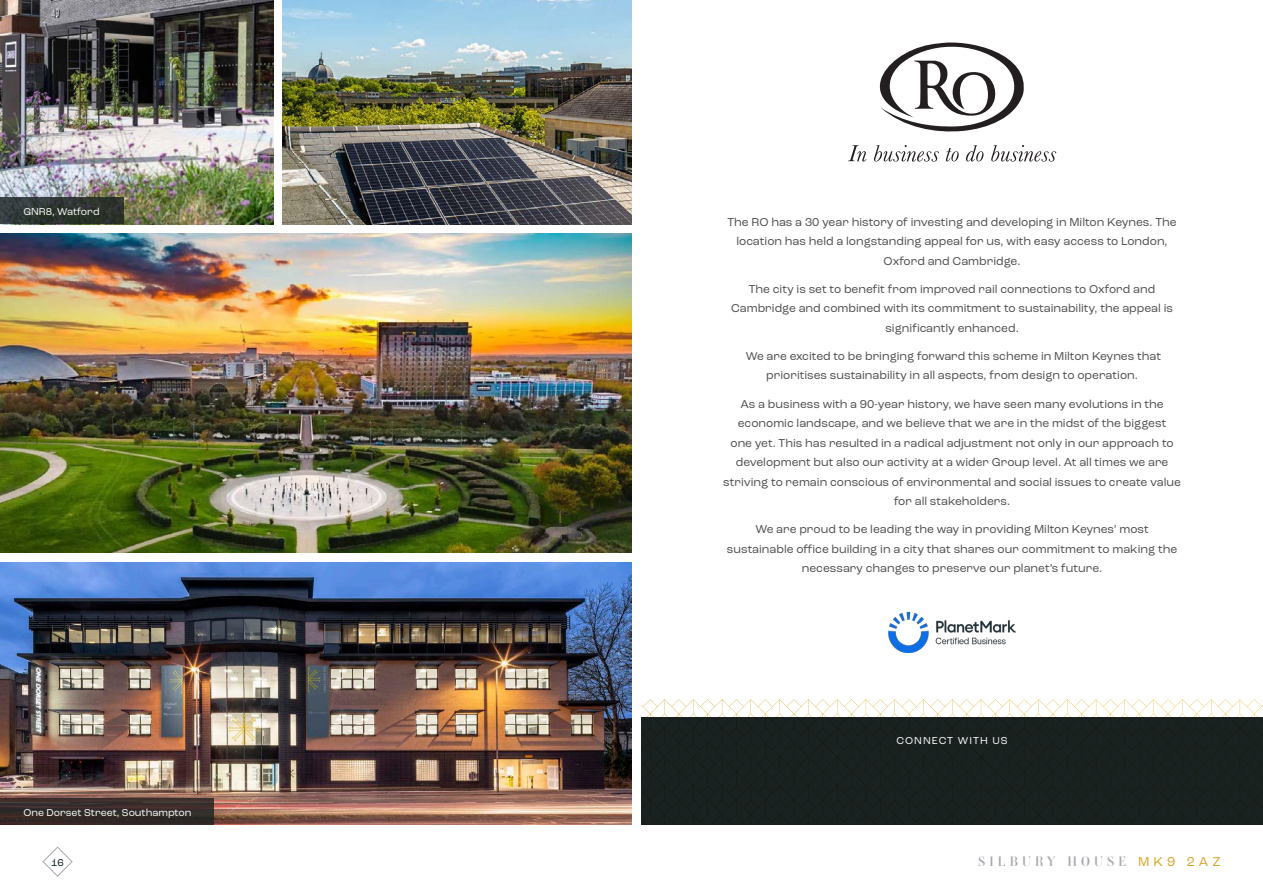
<style>
.page{position:relative;width:1263px;height:893px;background:#fff}
.page>*{position:absolute;margin:0;border:0;box-sizing:border-box;transform-origin:0 0}
.t1{font:600 13.5px "Ambroise Std";letter-spacing:.3em;color:#a8a9ad}
.t2{font:12px/19.5px "Roc Grotesk";color:#4d4c4b;text-align:center}
.t3{font:10.65px "Roc Grotesk";letter-spacing:.1em;color:#fff}
.t4{font:10.5px "Roc Grotesk";color:#fff}
.t5{font:10.5px "Roc Grotesk";color:#0b171c}
.s1{font-family:"Roc Grotesk";font-weight:400;color:#d9a428}
</style>
<div class="page">
<svg style="left:641px;top:699px;width:613px;height:19px"></svg>
<svg style="left:42px;top:846px;width:31px;height:31px"></svg>
<div style="left:641px;top:718px;width:622px;height:107px;background:#1a2121"></div>
<img style="left:0;top:234px;width:631px;height:319px">
<img style="left:0;top:0;width:273px;height:224px">
<img style="left:0;top:562px;width:631px;height:263px">
<img style="left:283px;top:0;width:348px;height:224px">
<svg style="left:0;top:197px;width:123px;height:27px;background:#2e3531"></svg>
<svg style="left:0;top:798px;width:213px;height:27px;background:#362b28"></svg>
<svg style="left:848px;top:145px;width:208px;height:17px"></svg>
<svg style="left:879px;top:42px;width:145px;height:90px"></svg>
<img style="left:888px;top:612px;width:128px;height:41px">
<p class="t4" style="left:23px;top:205px;width:78px">GNR8, Watford</p>
<p class="t4" style="left:23px;top:806px;width:170px">One Dorset Street, Southampton</p>
<p class="t5" style="left:51px;top:856px;width:14px">16</p>
<p class="t2" style="left:727px;top:212px;width:451px">The RO has a 30 year history of investing and developing in Milton Keynes. The location has held a longstanding appeal for us, with easy access to London,<br>Oxford and Cambridge.</p>
<p class="t2" style="left:731px;top:279px;width:443px">The city is set to benefit from improved rail connections to Oxford and<br>Cambridge and combined with its commitment to sustainability, the appeal is significantly enhanced.</p>
<p class="t2" style="left:746px;top:346px;width:417px">We are excited to be bringing forward this scheme in Milton Keynes that prioritises sustainability in all aspects, from design to operation.</p>
<p class="t2" style="left:723px;top:394px;width:459px">As a business with a 90-year history, we have seen many evolutions in the economic landscape, and we believe that we are in the midst of the biggest<br>one yet. This has resulted in a radical adjustment not only in our approach to development but also our activity at a wider Group level. At all times we are striving to remain conscious of environmental and social issues to create value for all stakeholders.</p>
<p class="t2" style="left:727px;top:519px;width:452px">We are proud to be leading the way in providing Milton Keynes’ most sustainable office building in a city that shares our commitment to making the necessary changes to preserve our planet’s future.</p>
<p class="t3" style="left:896px;top:734px;width:113px">CONNECT WITH US</p>
<p class="t1" style="left:978px;top:853px;width:244px">SILBURY HOUSE <span class="s1">MK9 2AZ</span></p>
</div>
